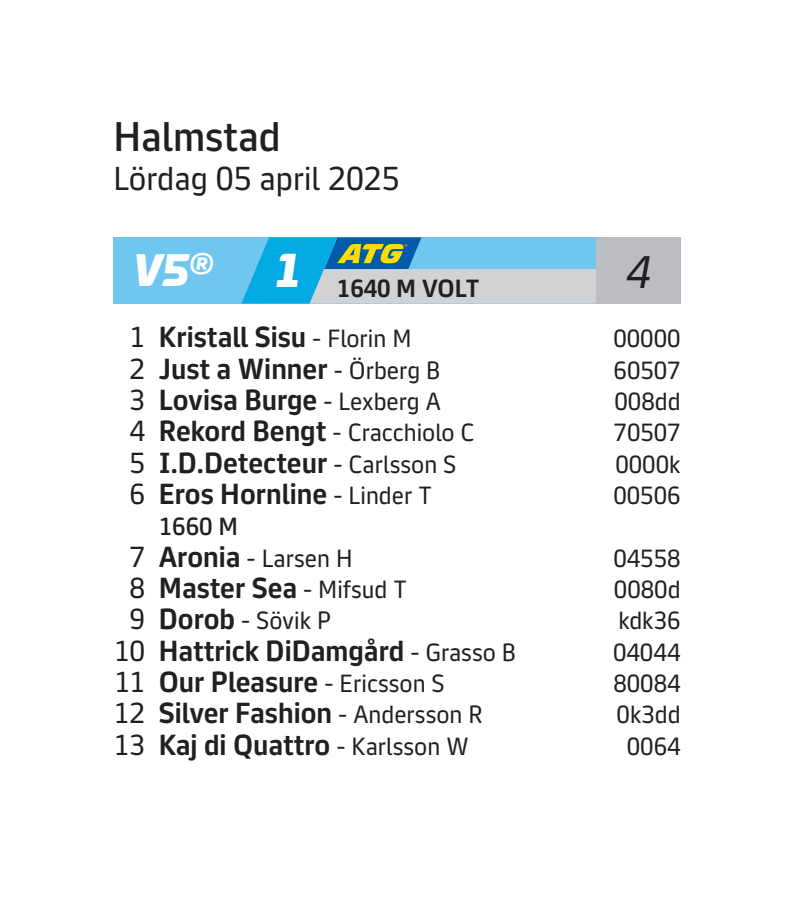
<style>
.page{position:relative;width:794px;height:908px;background:#fff}
.page>*{position:absolute;margin:0;border:0;box-sizing:border-box;transform-origin:0 0}
.t1{font:46px "ATG Rubrik";color:#fff}
.t2{font:44px "ATG Rubrik";color:#fff}
.t3{font:italic 44px "ATG Text";color:#231f20}
.t4{font:500 40px "ATG Text";color:#231f20}
.t5{font:32px "ATG Text";color:#231f20}
.HorseAndRider{font:700 28px "ATG Text";color:#231f20}
.S_REKORD{font:28px "ATG Text";letter-spacing:-.005em;color:#231f20}
.S_REKORD-2{font:24px "ATG Text";color:#231f20}
.HorseAndRider-2{font:24px "ATG Text";color:#231f20}
.t6{font:700 24px "ATG Text";color:#231f20}
.Distance{font:500 24px "ATG Text";color:#231f20}
.s1{font-weight:400;font-size:24px}
.s2{font-weight:700;font-size:28px}
</style>
<div class="page">
<div style="left:595px;top:237px;width:85px;height:66px;background:#bcbdc0"></div>
<svg style="left:113px;top:237px;width:483px;height:66px;background:#79bfdb"></svg>
<p class="t4" style="left:113px;top:113px;width:169px">Halmstad</p>
<p class="t5" style="left:113px;top:159px;width:288px">Lördag 05 april 2025</p>
<p class="t2" style="left:134px;top:244px;width:80px">V5®</p>
<p class="t1" style="left:277px;top:243px;width:25px">1</p>
<p class="t6" style="left:337px;top:274px;width:144px">1640 M VOLT</p>
<p class="t3" style="left:626px;top:246px;width:26px">4</p>
<p class="S_REKORD" style="left:129px;top:320px;width:17px">1</p>
<p class="HorseAndRider" style="left:159px;top:320px;width:254px">Kristall Sisu <span class="s1">- Florin M</span></p>
<p class="S_REKORD-2" style="left:613px;top:324px;width:69px">00000</p>
<p class="S_REKORD" style="left:129px;top:352px;width:17px">2</p>
<p class="HorseAndRider" style="left:159px;top:351px;width:283px">Just a Winner <span class="s1">- Örberg B</span></p>
<p class="S_REKORD-2" style="left:613px;top:356px;width:68px">60507</p>
<p class="S_REKORD" style="left:129px;top:383px;width:17px">3</p>
<p class="HorseAndRider" style="left:159px;top:383px;width:284px">Lovisa Burge <span class="s1">- Lexberg A</span></p>
<p class="S_REKORD-2" style="left:614px;top:387px;width:67px">008dd</p>
<p class="S_REKORD" style="left:129px;top:414px;width:17px">4</p>
<p class="HorseAndRider-2" style="left:159px;top:418px;width:317px"><span class="s2">Rekord Bengt</span> - Cracchiolo C</p>
<p class="S_REKORD-2" style="left:613px;top:418px;width:68px">70507</p>
<p class="S_REKORD" style="left:129px;top:446px;width:17px">5</p>
<p class="HorseAndRider" style="left:159px;top:445px;width:299px">I.D.Detecteur <span class="s1">- Carlsson S</span></p>
<p class="S_REKORD-2" style="left:615px;top:449px;width:67px">0000k</p>
<p class="S_REKORD" style="left:129px;top:477px;width:17px">6</p>
<p class="HorseAndRider" style="left:159px;top:477px;width:275px">Eros Hornline <span class="s1">- Linder T</span></p>
<p class="S_REKORD-2" style="left:613px;top:481px;width:69px">00506</p>
<p class="Distance" style="left:159px;top:512px;width:81px">1660 M</p>
<p class="S_REKORD" style="left:129px;top:540px;width:17px">7</p>
<p class="HorseAndRider-2" style="left:159px;top:543px;width:195px"><span class="s2">Aronia</span> - Larsen H</p>
<p class="S_REKORD-2" style="left:613px;top:543px;width:69px">04558</p>
<p class="S_REKORD" style="left:129px;top:571px;width:17px">8</p>
<p class="HorseAndRider" style="left:159px;top:570px;width:249px">Master Sea <span class="s1">- Mifsud T</span></p>
<p class="S_REKORD-2" style="left:614px;top:575px;width:68px">0080d</p>
<p class="S_REKORD" style="left:129px;top:602px;width:17px">9</p>
<p class="HorseAndRider-2" style="left:159px;top:606px;width:174px"><span class="s2">Dorob</span> - Sövik P</p>
<p class="S_REKORD-2" style="left:618px;top:606px;width:64px">kdk36</p>
<p class="S_REKORD" style="left:114px;top:633px;width:33px">10</p>
<p class="HorseAndRider" style="left:159px;top:633px;width:359px">Hattrick DiDamgård <span class="s1">- Grasso B</span></p>
<p class="S_REKORD-2" style="left:613px;top:637px;width:69px">04044</p>
<p class="S_REKORD" style="left:114px;top:665px;width:32px">11</p>
<p class="HorseAndRider" style="left:159px;top:664px;width:287px">Our Pleasure <span class="s1">- Ericsson S</span></p>
<p class="S_REKORD-2" style="left:613px;top:669px;width:69px">80084</p>
<p class="S_REKORD" style="left:114px;top:696px;width:33px">12</p>
<p class="HorseAndRider" style="left:159px;top:696px;width:325px">Silver Fashion <span class="s1">- Andersson R</span></p>
<p class="S_REKORD-2" style="left:616px;top:700px;width:65px">0k3dd</p>
<p class="S_REKORD" style="left:114px;top:727px;width:33px">13</p>
<p class="HorseAndRider" style="left:159px;top:727px;width:311px">Kaj di Quattro <span class="s1">- Karlsson W</span></p>
<p class="S_REKORD-2" style="left:627px;top:731px;width:55px">0064</p>
</div>
